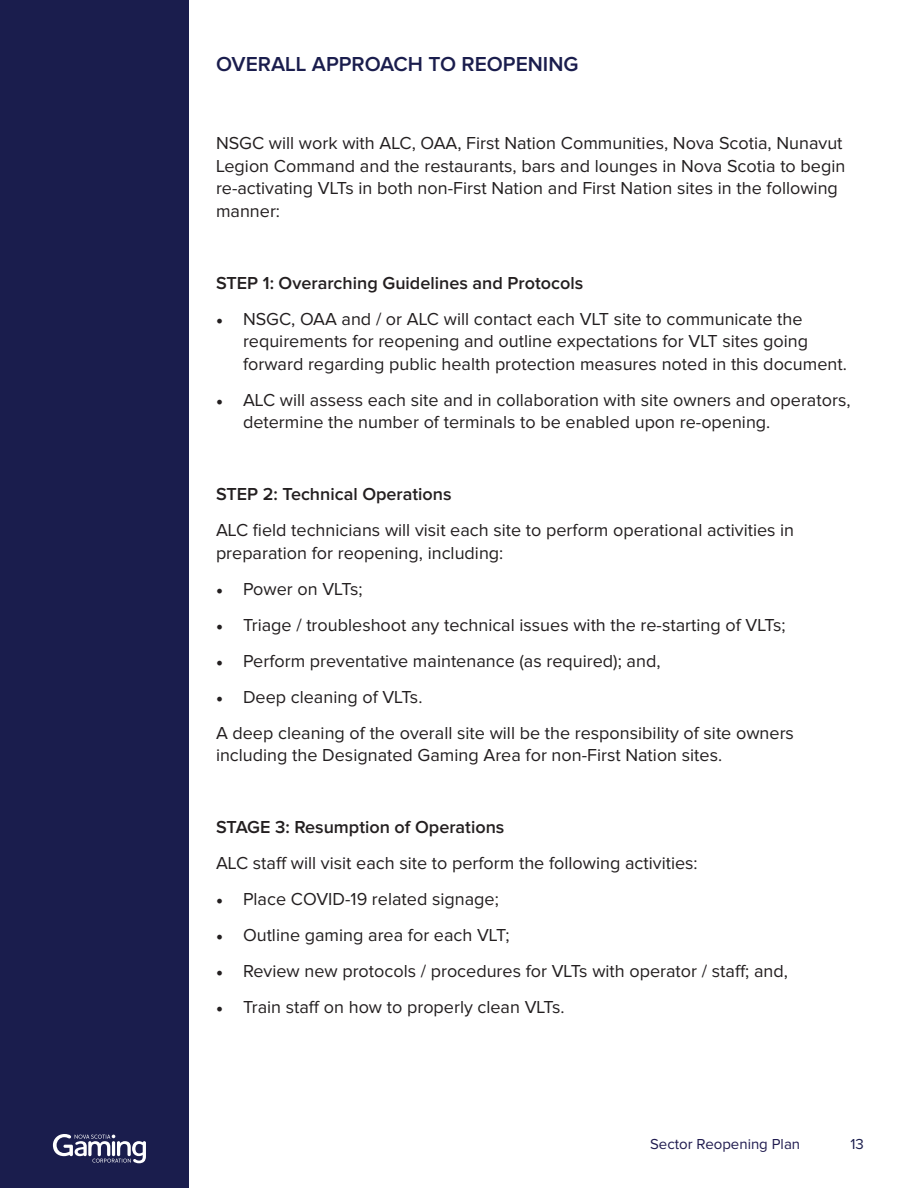
<style>
.page{position:relative;width:918px;height:1188px;background:#fff}
.page>*{position:absolute;margin:0;border:0;box-sizing:border-box;transform-origin:0 0}
.t1{font:600 21px "Proxima Nova";color:#1a1d4d}
.t2{font:18px/22.5px "Proxima Nova";color:#231f20}
.t3{font:600 18px "Proxima Nova";color:#231f20}
.t4{font:15px "Proxima Nova";color:#201b4f}
.t5{font:15px "Proxima Nova";color:#1a1d4d}
.s1{font-family:"Minion Pro"}
</style>
<div class="page">
<div style="left:0;top:0;width:189px;height:1188px;background:#1a1d4d"></div>
<svg style="left:53px;top:1134px;width:93px;height:29px"></svg>
<p class="t1" style="left:216px;top:52px;width:364px">OVERALL APPROACH TO REOPENING</p>
<p class="t2" style="left:216px;top:133px;width:631px">NSGC will work with ALC, OAA, First Nation Communities, Nova Scotia, Nunavut Legion Command and the restaurants, bars and lounges in Nova Scotia to begin re-activating VLTs in both non-First Nation and First Nation sites in the following manner:</p>
<p class="t3" style="left:216px;top:273px;width:369px">STEP 1: Overarching Guidelines and Protocols</p>
<p class="t2" style="left:243px;top:308px;width:605px;text-indent:-27px"><span class="s1">•</span> NSGC, OAA and / or ALC will contact each VLT site to communicate the requirements for reopening and outline expectations for VLT sites going forward regarding public health protection measures noted in this document.</p>
<p class="t2" style="left:243px;top:389px;width:609px;text-indent:-27px"><span class="s1">•</span> ALC will assess each site and in collaboration with site owners and operators, determine the number of terminals to be enabled upon re-opening.</p>
<p class="t3" style="left:216px;top:484px;width:237px">STEP 2: Technical Operations</p>
<p class="t2" style="left:216px;top:520px;width:580px">ALC field technicians will visit each site to perform operational activities in preparation for reopening, including:</p>
<p class="t2" style="left:216px;top:578px;width:148px"><span class="s1">•</span> Power on VLTs;</p>
<p class="t2" style="left:216px;top:614px;width:571px"><span class="s1">•</span> Triage / troubleshoot any technical issues with the re-starting of VLTs;</p>
<p class="t2" style="left:216px;top:650px;width:446px"><span class="s1">•</span> Perform preventative maintenance (as required); and,</p>
<p class="t2" style="left:216px;top:686px;width:208px"><span class="s1">•</span> Deep cleaning of VLTs.</p>
<p class="t2" style="left:216px;top:722px;width:580px">A deep cleaning of the overall site will be the responsibility of site owners including the Designated Gaming Area for non-First Nation sites.</p>
<p class="t3" style="left:216px;top:817px;width:290px">STAGE 3: Resumption of Operations</p>
<p class="t2" style="left:216px;top:853px;width:483px">ALC staff will visit each site to perform the following activities:</p>
<p class="t2" style="left:216px;top:889px;width:284px"><span class="s1">•</span> Place COVID-19 related signage;</p>
<p class="t2" style="left:216px;top:925px;width:295px"><span class="s1">•</span> Outline gaming area for each VLT;</p>
<p class="t2" style="left:216px;top:961px;width:573px"><span class="s1">•</span> Review new protocols / procedures for VLTs with operator / staff; and,</p>
<p class="t2" style="left:216px;top:997px;width:350px"><span class="s1">•</span> Train staff on how to properly clean VLTs.</p>
<p class="t4" style="left:650px;top:1135px;width:152px">Sector Reopening Plan</p>
<p class="t5" style="left:851px;top:1135px;width:15px">13</p>
</div>
